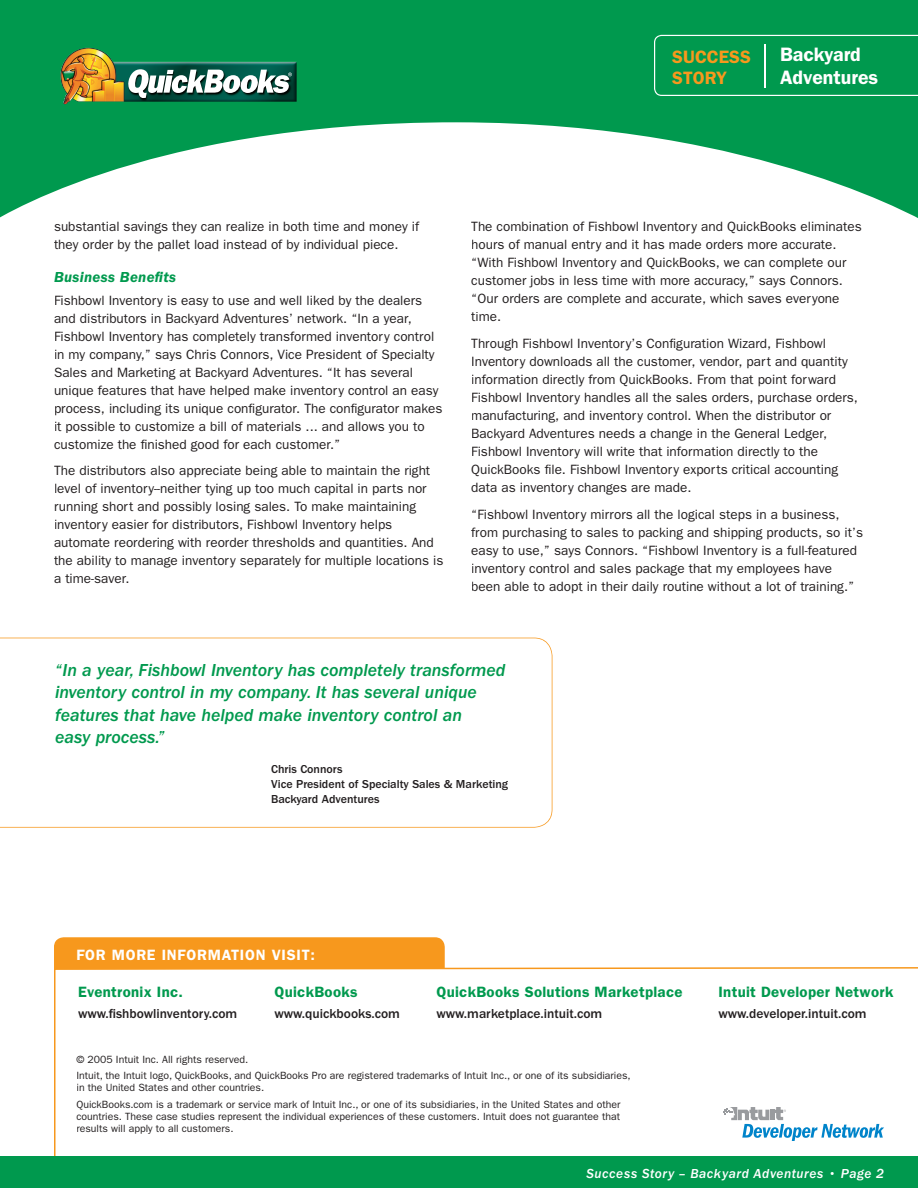
<style>
.page{position:relative;width:918px;height:1188px;background:#fff}
.page>*{position:absolute;margin:0;border:0;box-sizing:border-box;transform-origin:0 0}
.t1{font:600 19.5px/23.4px "ITC Franklin Gothic Std";color:#fff}
.t2{font:18px/22.5px "ITC Franklin Gothic Std Med It";color:#00994e}
.t3{font:600 18px/21px "ITC Franklin Gothic Std";color:#f7981d}
.t4{font:600 15px "ITC Franklin Gothic Std";letter-spacing:.02em;color:#00994e}
.t5{font:600 15px "ITC Franklin Gothic Std";letter-spacing:.05em;color:#fff}
.t6{font:italic 600 15px "Franklin Gothic";letter-spacing:.02em;color:#00994e}
.t7{font:13.5px/18px "Franklin Gothic";color:#231f20}
.t8{font:500 13.5px "ITC Franklin Gothic Std";color:#231f20}
.t9{font:13.5px "ITC Franklin Gothic Std Med It";letter-spacing:.045em;color:#fff}
.t10{font:500 12px/15px "ITC Franklin Gothic Std";color:#231f20}
.t11{font:italic 12px "ITC Franklin Gothic Std";color:#fff}
.t12{font:10.5px/16.5px "ITC Franklin Gothic Std";color:#231f20}
</style>
<div class="page">
<svg style="left:54px;top:967px;width:864px;height:189px"></svg>
<svg style="left:0;top:0;width:918px;height:218px;fill:#00994e"></svg>
<div style="left:0;top:1156px;width:918px;height:32px;background:#00994e"></div>
<img style="left:60px;top:48px;width:237px;height:57px">
<svg style="left:127px;top:69px;width:165px;height:29px"></svg>
<div style="left:54px;top:937px;width:391px;height:33px;background:#f7981d"></div>
<svg style="left:723px;top:1107px;width:161px;height:34px"></svg>
<svg style="left:0;top:638px;width:552px;height:190px"></svg>
<div style="left:654px;top:35px;width:264px;height:61px;background:#00994e"></div>
<hr style="left:765px;top:45px;width:1px;height:43px;background:#fff">
<h2 class="t3" style="left:672px;top:46px;width:80px">SUCCESS<br>STORY</h2>
<h1 class="t1" style="left:780px;top:42px;width:100px">Backyard<br>Adventures</h1>
<p class="t7" style="left:54px;top:218px;width:367px">substantial savings they can realize in both time and money if they order by the pallet load instead of by individual piece.</p>
<p class="t6" style="left:54px;top:269px;width:124px">Business Benefits</p>
<p class="t7" style="left:54px;top:291px;width:390px">Fishbowl Inventory is easy to use and well liked by the dealers and distributors in Backyard Adventures’ network. “In a year, Fishbowl Inventory has completely transformed inventory control in my company,” says Chris Connors, Vice President of Specialty Sales and Marketing at Backyard Adventures. “It has several unique features that have helped make inventory control an easy process, including its unique configurator. The configurator makes it possible to customize a bill of materials ... and allows you to customize the finished good for each customer.”</p>
<p class="t7" style="left:54px;top:462px;width:391px">The distributors also appreciate being able to maintain the right level of inventory--neither tying up too much capital in parts nor running short and possibly losing sales. To make maintaining inventory easier for distributors, Fishbowl Inventory helps automate reordering with reorder thresholds and quantities. And the ability to manage inventory separately for multiple locations is a time-saver.</p>
<p class="t7" style="left:471px;top:218px;width:392px">The combination of Fishbowl Inventory and QuickBooks eliminates hours of manual entry and it has made orders more accurate. “With Fishbowl Inventory and QuickBooks, we can complete our customer jobs in less time with more accuracy,” says Connors. “Our orders are complete and accurate, which saves everyone time.</p>
<p class="t7" style="left:471px;top:335px;width:388px">Through Fishbowl Inventory’s Configuration Wizard, Fishbowl Inventory downloads all the customer, vendor, part and quantity information directly from QuickBooks. From that point forward Fishbowl Inventory handles all the sales orders, purchase orders, manufacturing, and inventory control. When the distributor or Backyard Adventures needs a change in the General Ledger, Fishbowl Inventory will write that information directly to the QuickBooks file. Fishbowl Inventory exports critical accounting data as inventory changes are made.</p>
<p class="t7" style="left:471px;top:505px;width:393px">“Fishbowl Inventory mirrors all the logical steps in a business, from purchasing to sales to packing and shipping products, so it’s easy to use,” says Connors. “Fishbowl Inventory is a full-featured inventory control and sales package that my employees have been able to adopt in their daily routine without a lot of training.”</p>
<h2 class="t2" style="left:55px;top:659px;width:452px">“ In a year, Fishbowl Inventory has completely transformed inventory control in my company. It has several unique features that have helped make inventory control an<br>easy process.”</h2>
<p class="t10" style="left:271px;top:762px;width:239px">Chris Connors<br>Vice President of Specialty Sales &amp; Marketing<br>Backyard Adventures</p>
<p class="t5" style="left:76px;top:946px;width:240px">FOR MORE INFORMATION VISIT:</p>
<p class="t4" style="left:78px;top:983px;width:106px">Eventronix Inc.</p>
<p class="t4" style="left:275px;top:983px;width:85px">QuickBooks</p>
<p class="t4" style="left:437px;top:983px;width:248px">QuickBooks Solutions Marketplace</p>
<p class="t4" style="left:719px;top:983px;width:177px">Intuit Developer Network</p>
<p class="t8" style="left:78px;top:1006px;width:161px">www.fishbowlinventory.com</p>
<p class="t8" style="left:275px;top:1006px;width:127px">www.quickbooks.com</p>
<p class="t8" style="left:437px;top:1006px;width:167px">www.marketplace.intuit.com</p>
<p class="t8" style="left:718px;top:1006px;width:150px">www.developer.intuit.com</p>
<p class="t12" style="left:76px;top:1051px;width:556px">© 2005 Intuit Inc. All rights reserved.<br>Intuit, the Intuit logo, QuickBooks, and QuickBooks Pro are registered trademarks of Intuit Inc., or one of its subsidiaries,</p>
<p class="t12" style="left:76px;top:1079px;width:546px">in the United States and other countries.<br>QuickBooks.com is a trademark or service mark of Intuit Inc., or one of its subsidiaries, in the United States and other</p>
<p class="t12" style="left:76px;top:1110px;width:545px;line-height:12px">countries. These case studies represent the individual experiences of these customers. Intuit does not guarantee that results will apply to all customers.</p>
<p class="t9" style="left:587px;top:1166px;width:299px">Success Story – Backyard Adventures • Page 2</p>
<p class="t11" style="left:838px;top:1166px;width:40px">Page 2</p>
</div>
